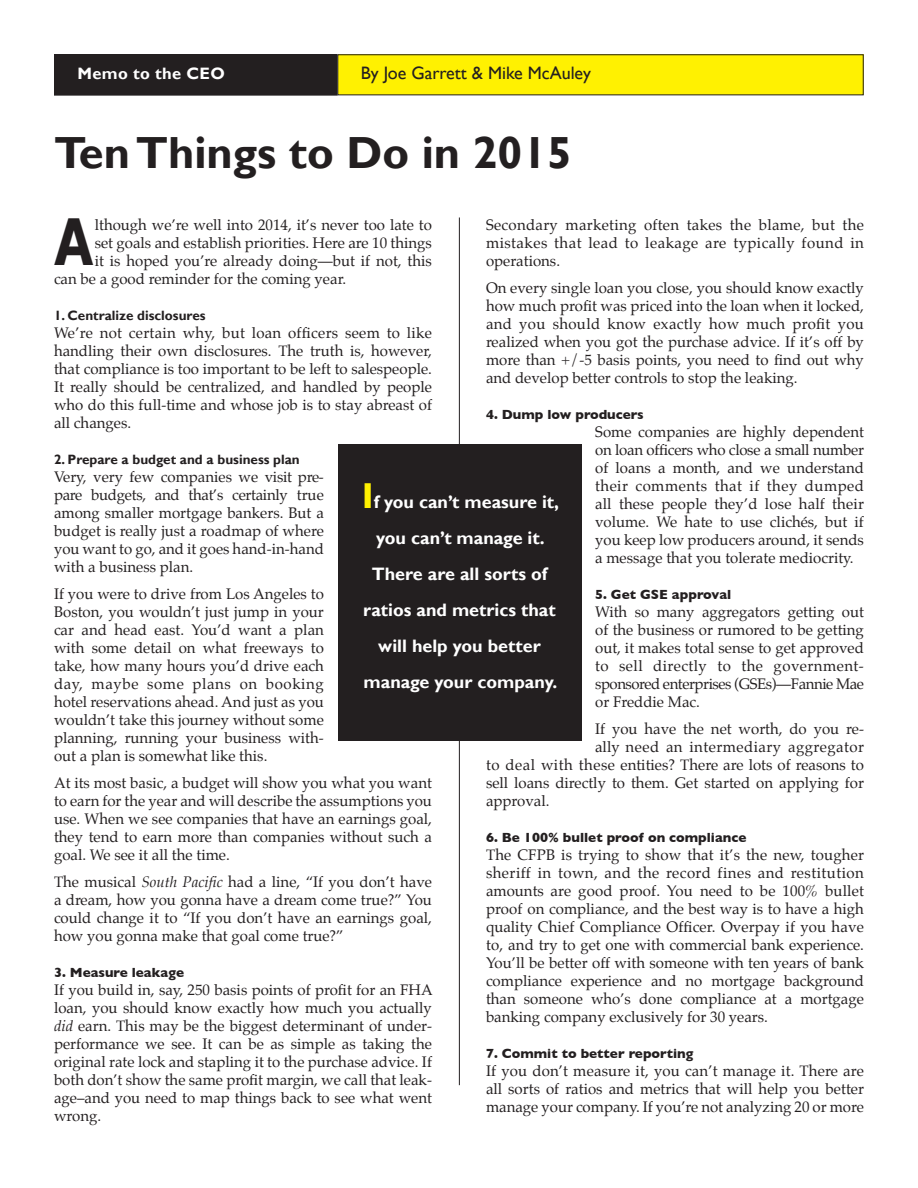
<style>
.page{position:relative;width:918px;height:1188px;background:#fff}
.page>*{position:absolute;margin:0;border:0;box-sizing:border-box;transform-origin:0 0}
.t1{font:700 69.45px "Gill Sans";color:#231f20;scale:.68 1}
.t2{font:700 45px "Gill Sans";color:#231f20}
.t3{font:700 18px "Gill Sans";color:#fff}
.t4{font:18px "Gill Sans";color:#231f20}
.t5{font:700 16.5px "Gill Sans";letter-spacing:.02em;color:#fff}
.t6{font:15px/18px "Palatino";color:#231f20;text-align:justify}
.t7{font:15px "Palatino";letter-spacing:.03em;color:#231f20}
.t8{font:700 13.5px "Gill Sans";color:#231f20}
.t9{font:700 13.5px "Gill Sans";color:#231f20}
.s1{font-style:italic}
.s2{font-size:36px;color:#fff101}
</style>
<div class="page">
<hr style="left:459px;top:218px;width:1px;height:867px;background:#231f20">
<div style="left:55px;top:55px;width:282px;height:40px;background:#231f20"></div>
<div style="left:54px;top:54px;width:284px;height:42px;border:2px solid #231f20"></div>
<div style="left:338px;top:55px;width:525px;height:40px;background:#fff101"></div>
<div style="left:337px;top:54px;width:527px;height:41px;border:1px solid #231f20"></div>
<div style="left:339px;top:444px;width:243px;height:297px;background:#231f20"></div>
<p class="t5" style="left:78px;top:64px;width:149px">Memo to the CEO</p>
<p class="t4" style="left:361px;top:63px;width:232px">By Joe Garrett &amp; Mike McAuley</p>
<p class="t2" style="left:54px;top:126px;width:520px">Ten Things to Do in 2015</p>
<p class="t6" style="left:95px;top:216px;width:339px">lthough we’re well into 2014, it’s never too late to</p>
<p class="t6" style="left:95px;top:234px;width:339px">set goals and establish priorities. Here are 10 things</p>
<p class="t6" style="left:95px;top:252px;width:339px">it is hoped you’re already doing—but if not, this</p>
<p class="t6" style="left:54px;top:270px;width:294px">can be a good reminder for the coming year.</p>
<p class="t9" style="left:54px;top:307px;width:153px">1. Centralize disclosures</p>
<p class="t6" style="left:54px;top:324px;width:380px">We’re not certain why, but loan officers seem to like handling their own disclosures. The truth is, however, that compliance is too important to be left to salespeople.<br>It really should be centralized, and handled by people who do this full-time and whose job is to stay abreast of all changes.</p>
<p class="t9" style="left:54px;top:451px;width:247px">2. Prepare a budget and a business plan</p>
<p class="t6" style="left:54px;top:468px;width:271px">Very, very few companies we visit pre&shy;pare budgets, and that’s certainly true among smaller mortgage bankers. But a budget is really just a roadmap of where you want to go, and it goes hand-in-hand with a business plan.</p>
<p class="t6" style="left:54px;top:585px;width:271px">If you were to drive from Los Angeles to Boston, you wouldn’t just jump in your car and head east. You’d want a plan with some detail on what freeways to take, how many hours you’d drive each day, maybe some plans on booking hotel reservations ahead. And just as you wouldn’t take this journey without some planning, running your business with&shy;out a plan is somewhat like this.</p>
<p class="t6" style="left:54px;top:774px;width:380px">At its most basic, a budget will show you what you want to earn for the year and will describe the assumptions you use. When we see companies that have an earnings goal, they tend to earn more than companies without such a goal. We see it all the time.</p>
<p class="t6" style="left:54px;top:873px;width:380px">The musical <span class="s1">South Pacific</span> had a line, “If you don’t have a dream, how you gonna have a dream come true?” You could change it to “If you don’t have an earnings goal, how you gonna make that goal come true?”</p>
<p class="t8" style="left:54px;top:964px;width:132px">3. Measure leakage</p>
<p class="t6" style="left:54px;top:981px;width:380px">If you build in, say, 250 basis points of profit for an FHA loan, you should know exactly how much you actually <span class="s1">did</span> earn. This may be the biggest determinant of under&shy;performance we see. It can be as simple as taking the original rate lock and stapling it to the purchase advice. If both don’t show the same profit margin, we call that leak&shy;age–and you need to map things back to see what went wrong.</p>
<p class="t1" style="left:54px;top:201px;width:59px">A</p>
<p class="t6" style="left:486px;top:216px;width:379px">Secondary marketing often takes the blame, but the mistakes that lead to leakage are typically found in operations.</p>
<p class="t6" style="left:486px;top:279px;width:380px">On every single loan you close, you should know exactly how much profit was priced into the loan when it locked, and you should know exactly how much profit you realized when you got the purchase advice. If it’s off by more than +/-5 basis points, you need to find out why and develop better controls to stop the leaking.</p>
<p class="t8" style="left:486px;top:406px;width:159px">4. Dump low producers</p>
<p class="t6" style="left:595px;top:423px;width:270px">Some companies are highly dependent on loan officers who close a small number of loans a month, and we understand their comments that if they dumped all these people they’d lose half their volume. We hate to use clichés, but if you keep low producers around, it sends a message that you tolerate mediocrity.</p>
<p class="t8" style="left:595px;top:586px;width:138px">5. Get GSE approval</p>
<p class="t6" style="left:595px;top:603px;width:270px">With so many aggregators getting out of the business or rumored to be getting out, it makes total sense to get approved to sell directly to the government&shy;sponsored enterprises (GSEs)—Fannie Mae or Freddie Mac.</p>
<p class="t6" style="left:595px;top:720px;width:270px">If you have the net worth, do you re-</p>
<p class="t7" style="left:595px;top:734px;width:270px">ally need an intermediary aggregator</p>
<p class="t6" style="left:486px;top:756px;width:379px">to deal with these entities? There are lots of reasons to</p>
<p class="t6" style="left:486px;top:774px;width:379px">sell loans directly to them. Get started on applying for</p>
<p class="t6" style="left:486px;top:792px;width:65px">approval.</p>
<p class="t8" style="left:486px;top:829px;width:262px">6. Be 100% bullet proof on compliance</p>
<p class="t6" style="left:486px;top:846px;width:380px">The CFPB is trying to show that it’s the new, tougher sheriff in town, and the record fines and restitution amounts are good proof. You need to be 100% bullet proof on compliance, and the best way is to have a high quality Chief Compliance Officer. Overpay if you have to, and try to get one with commercial bank experience.<br>You’ll be better off with someone with ten years of bank compliance experience and no mortgage background than someone who’s done compliance at a mortgage banking company exclusively for 30 years.</p>
<p class="t8" style="left:486px;top:1045px;width:209px">7. Commit to better reporting</p>
<p class="t6" style="left:486px;top:1062px;width:380px">If you don’t measure it, you can’t manage it. There are all sorts of ratios and metrics that will help you better manage your company. If you’re not analyzing 20 or more</p>
<p class="t3" style="left:362px;top:491px;width:199px"><span class="s2">I</span>f you can’t measure it,</p>
<p class="t3" style="left:376px;top:527px;width:170px">you can’t manage it.</p>
<p class="t3" style="left:372px;top:563px;width:177px">There are all sorts of</p>
<p class="t3" style="left:363px;top:599px;width:194px">ratios and metrics that</p>
<p class="t3" style="left:378px;top:635px;width:164px">will help you better</p>
<p class="t3" style="left:364px;top:671px;width:195px">manage your company.</p>
</div>
